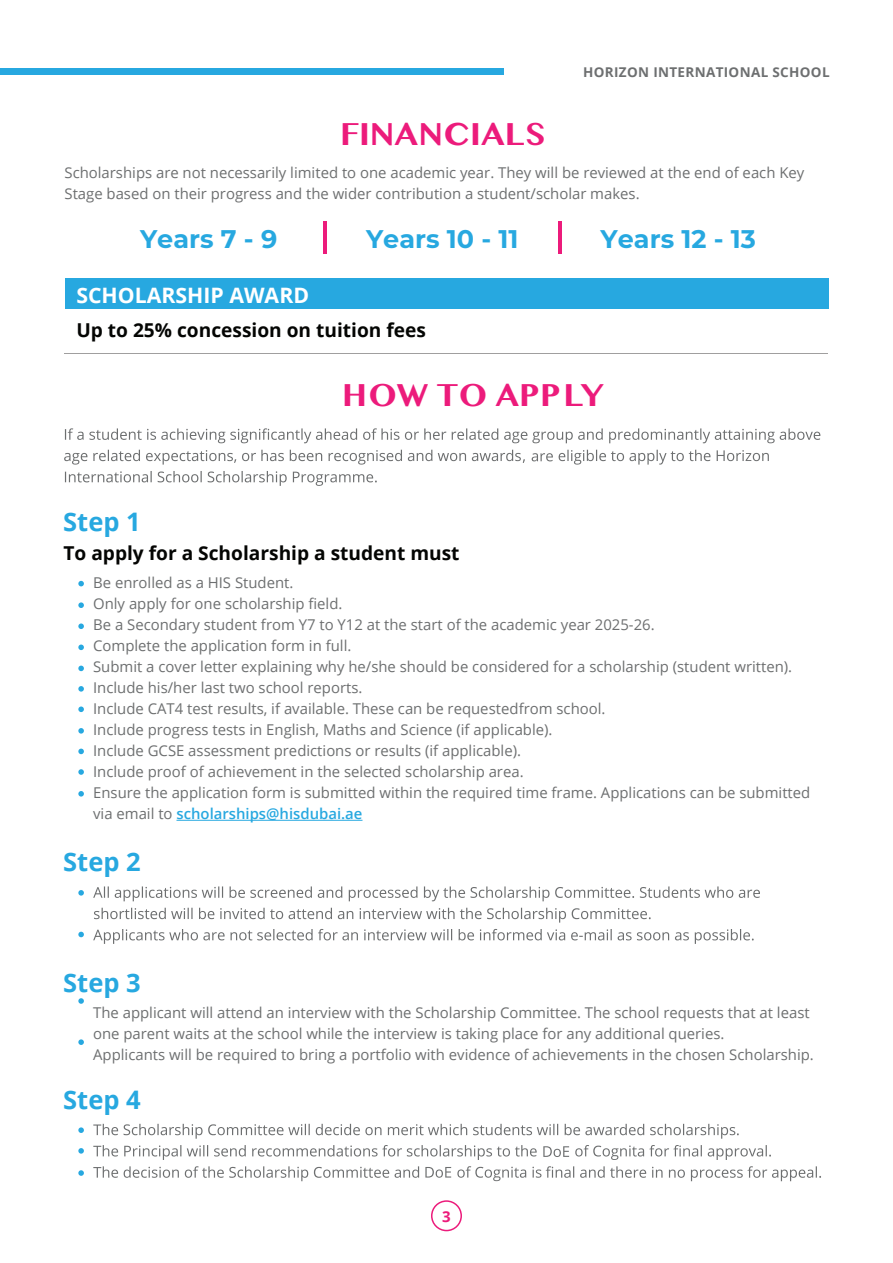
<style>
.page{position:relative;width:893px;height:1263px;background:#fff}
.page>*{position:absolute;margin:0;border:0;box-sizing:border-box;transform-origin:0 0}
.t1{font:700 33px "Lao MN";color:#ec1b7b}
.t2{font:700 25.5px "Montserrat";color:#27a8e0}
.t3{font:700 25.5px "Open Sans";color:#27a8e0}
.t4{font:700 21.3px "Open Sans";color:#fff}
.t5{font:700 19.2px "Open Sans";color:#040503}
.t6{font:700 15px "Open Sans";color:#ec1b7b}
.t7{font:14.85px/21px "Open Sans";color:#6d6f70}
.t8{font:700 13.5px "Open Sans";letter-spacing:.025em;color:#6d6f70}
.s1{font-weight:600;color:#27a8e0}
</style>
<div class="page">
<div style="left:0;top:69px;width:503px;height:6px;background:#27a8e0"></div>
<div style="left:431px;top:1200px;width:31px;height:31px;border:2px solid #ec1b7b;border-radius:50%"></div>
<svg style="left:65px;top:428px;width:755px;height:15px"></svg>
<svg style="left:64px;top:450px;width:461px;height:15px"></svg>
<svg style="left:532px;top:450px;width:237px;height:15px"></svg>
<svg style="left:65px;top:471px;width:312px;height:15px"></svg>
<svg style="left:78px;top:581px;width:6px;height:5px"></svg>
<svg style="left:78px;top:666px;width:6px;height:5px"></svg>
<svg style="left:78px;top:644px;width:6px;height:6px"></svg>
<svg style="left:78px;top:623px;width:6px;height:6px"></svg>
<svg style="left:78px;top:602px;width:6px;height:6px"></svg>
<svg style="left:78px;top:686px;width:6px;height:6px"></svg>
<svg style="left:78px;top:706px;width:6px;height:6px"></svg>
<svg style="left:78px;top:728px;width:6px;height:6px"></svg>
<svg style="left:78px;top:749px;width:6px;height:5px"></svg>
<svg style="left:78px;top:769px;width:6px;height:6px"></svg>
<svg style="left:78px;top:791px;width:6px;height:5px"></svg>
<svg style="left:78px;top:890px;width:6px;height:6px"></svg>
<svg style="left:78px;top:932px;width:6px;height:5px"></svg>
<svg style="left:93px;top:886px;width:667px;height:15px"></svg>
<svg style="left:94px;top:908px;width:557px;height:14px"></svg>
<svg style="left:93px;top:929px;width:661px;height:15px"></svg>
<svg style="left:78px;top:998px;width:6px;height:6px"></svg>
<svg style="left:78px;top:1039px;width:6px;height:6px"></svg>
<svg style="left:78px;top:1127px;width:6px;height:6px"></svg>
<svg style="left:78px;top:1148px;width:6px;height:5px"></svg>
<svg style="left:78px;top:1170px;width:6px;height:6px"></svg>
<svg style="left:93px;top:1124px;width:646px;height:15px"></svg>
<svg style="left:93px;top:1145px;width:444px;height:15px"></svg>
<svg style="left:543px;top:1145px;width:228px;height:15px"></svg>
<svg style="left:93px;top:1166px;width:728px;height:15px"></svg>
<hr style="left:176px;top:820px;width:186px;height:1px;background:#27a8e0">
<div style="left:65px;top:279px;width:763px;height:30px;background:#27a8e0"></div>
<hr style="left:65px;top:353px;width:763px;height:1px;background:#a09f9f">
<hr style="left:323px;top:221px;width:4px;height:32px;background:#ec1b7b">
<hr style="left:559px;top:221px;width:3px;height:32px;background:#ec1b7b">
<h1 class="t1" style="left:340px;top:114px;width:207px">FINANCIALS</h1>
<p class="t8" style="left:583px;top:62px;width:248px">HORIZON INTERNATIONAL SCHOOL</p>
<p class="t7" style="left:64px;top:162px;width:741px">Scholarships are not necessarily limited to one academic year. They will be reviewed at the end of each Key<br>Stage based on their progress and the wider contribution a student/scholar makes.</p>
<h2 class="t2" style="left:140px;top:221px;width:139px">Years 7 - 9</h2>
<h2 class="t2" style="left:366px;top:221px;width:154px">Years 10 - 11</h2>
<h2 class="t2" style="left:601px;top:220px;width:157px">Years 12 - 13</h2>
<h3 class="t4" style="left:76px;top:280px;width:234px">SCHOLARSHIP AWARD</h3>
<p class="t5" style="left:76px;top:317px;width:351px">Up to 25% concession on tuition fees</p>
<h2 class="t3" style="left:63px;top:504px;width:79px">Step 1</h2>
<h1 class="t1" style="left:342px;top:375px;width:264px">HOW TO APPLY</h1>
<p class="t5" style="left:63px;top:540px;width:398px">To apply for a Scholarship a student must</p>
<p class="t7" style="left:93px;top:572px;width:719px">Be enrolled as a HIS Student.<br>Only apply for one scholarship field.<br>Be a Secondary student from Y7 to Y12 at the start of the academic year 2025-26.<br>Complete the application form in full.<br>Submit a cover letter explaining why he/she should be considered for a scholarship (student written).<br>Include his/her last two school reports.<br>Include CAT4 test results, if available. These can be requested from school.<br>Include progress tests in English, Maths and Science (if applicable).<br>Include GCSE assessment predictions or results (if applicable).<br>Include proof of achievement in the selected scholarship area.<br>Ensure the application form is submitted within the required time frame. Applications can be submitted via email to <span class="s1">scholarships@hisdubai.ae</span></p>
<h2 class="t3" style="left:63px;top:844px;width:79px">Step 2</h2>
<h2 class="t3" style="left:63px;top:964px;width:79px">Step 3</h2>
<p class="t7" style="left:93px;top:1002px;width:722px">The applicant will attend an interview with the Scholarship Committee. The school requests that at least one parent waits at the school while the interview is taking place for any additional queries.<br>Applicants will be required to bring a portfolio with evidence of achievements in the chosen Scholarship.</p>
<h2 class="t3" style="left:63px;top:1081px;width:79px">Step 4</h2>
<p class="t6" style="left:442px;top:1206px;width:10px">3</p>
</div>
